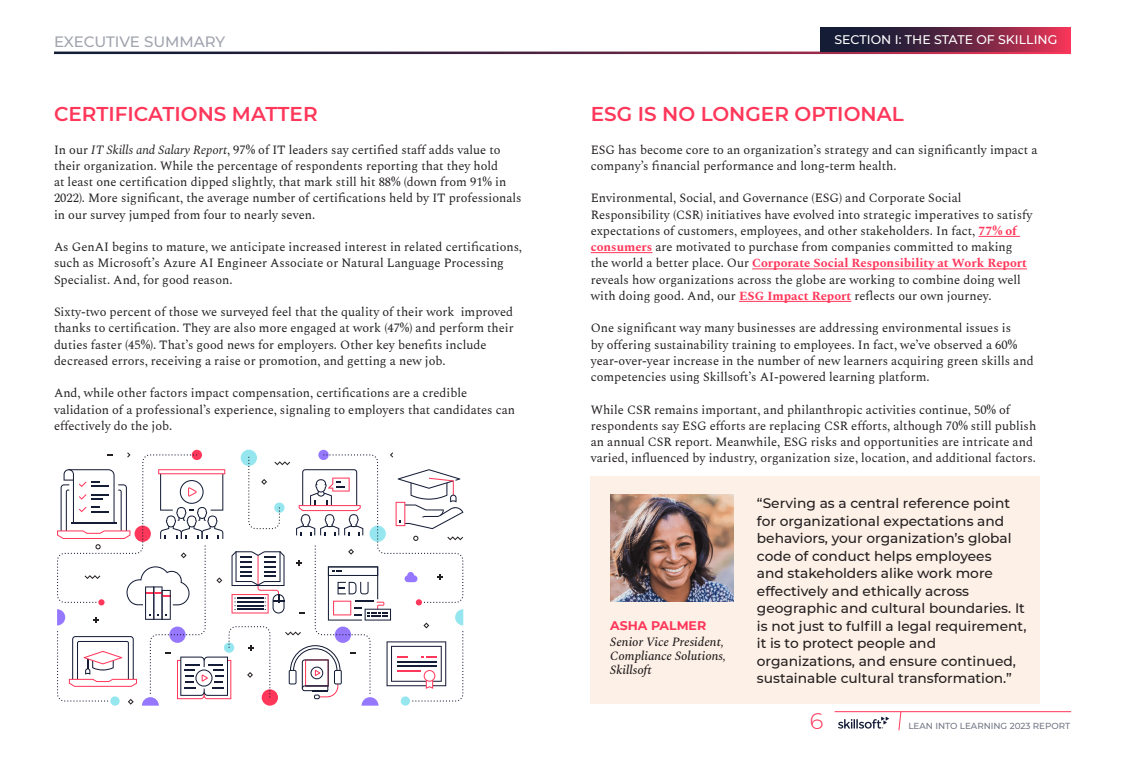
<style>
.page{position:relative;width:1125px;height:765px;background:#fff}
.page>*{position:absolute;margin:0;border:0;box-sizing:border-box;transform-origin:0 0}
.t1{font:300 22.5px "Montserrat";color:#ff375a}
.Sub_headig{font:600 20px "Montserrat";color:#ff375a}
.t2{font:500 15px "Montserrat";letter-spacing:-.005em;color:#a1a4ae}
.call_outs{font:500 13.75px/17.5px "Montserrat";color:#231f20}
.t3{font:12.5px/16.2px "Spectral";color:#231f20}
.t4{font:italic 500 12.5px/13.8px "Spectral";color:#231f20}
.t5{font:500 12.5px "Montserrat";color:#fff}
.t6{font:700 12.5px "Montserrat";color:#ff375a}
.t7{font:500 8.75px "Montserrat";color:#737786}
.s1{font-style:italic}
.s2{font-weight:700;color:#ff375a}
</style>
<div class="page">
<svg style="left:838px;top:717px;width:51px;height:12px"></svg>
<svg style="left:898px;top:712px;width:4px;height:19px"></svg>
<hr style="left:835px;top:711px;width:236px;height:1px;background:#ff375a">
<svg style="left:821px;top:28px;width:250px;height:24px;background:#632542"></svg>
<hr style="left:979px;top:236px;width:41px;height:1px;background:#ff375a">
<hr style="left:591px;top:252px;width:61px;height:1px;background:#ff375a">
<hr style="left:752px;top:269px;width:275px;height:1px;background:#ff375a">
<hr style="left:739px;top:301px;width:112px;height:1px;background:#ff375a">
<div style="left:590px;top:476px;width:450px;height:228px;background:#fdf0e6"></div>
<svg style="left:192px;top:450px;width:10px;height:10px"></svg>
<div style="left:241px;top:450px;width:16px;height:16px;background:#96e6f0;border-radius:50%"></div>
<div style="left:318px;top:450px;width:11px;height:10px;background:#9678ff;border-radius:50%"></div>
<svg style="left:57px;top:452px;width:406px;height:254px"></svg>
<img style="left:610px;top:495px;width:124px;height:106px">
<p class="t2" style="left:54px;top:32px;width:173px">EXECUTIVE SUMMARY</p>
<p class="Sub_headig" style="left:54px;top:100px;width:265px">CERTIFICATIONS MATTER</p>
<p class="t3" style="left:54px;top:140px;width:469px">In our <span class="s1">IT Skills and Salary Report</span>, 97% of IT leaders say certified staff adds value to their organization. While the percentage of respondents reporting that they hold<br>at least one certification dipped slightly, that mark still hit 88% (down from 91% in 2022). More significant, the average number of certifications held by IT professionals in our survey jumped from four to nearly seven.</p>
<p class="t3" style="left:54px;top:238px;width:470px">As GenAI begins to mature, we anticipate increased interest in related certifications, such as Microsoft’s Azure AI Engineer Associate or Natural Language Processing<br>Specialist. And, for good reason.</p>
<p class="t3" style="left:54px;top:303px;width:461px">Sixty-two percent of those we surveyed feel that the quality of their work improved thanks to certification. They are also more engaged at work (47%) and perform their duties faster (45%). That’s good news for employers. Other key benefits include decreased errors, receiving a raise or promotion, and getting a new job.</p>
<p class="t3" style="left:54px;top:384px;width:463px">And, while other factors impact compensation, certifications are a credible validation of a professional’s experience, signaling to employers that candidates can effectively do the job.</p>
<p class="t5" style="left:835px;top:31px;width:224px">SECTION I: THE STATE OF SKILLING</p>
<p class="Sub_headig" style="left:591px;top:100px;width:314px">ESG IS NO LONGER OPTIONAL</p>
<p class="t3" style="left:591px;top:140px;width:448px">ESG has become core to an organization’s strategy and can significantly impact a company’s financial performance and long-term health.</p>
<p class="t3" style="left:591px;top:189px;width:443px">Environmental, Social, and Governance (ESG) and Corporate Social Responsibility (CSR) initiatives have evolved into strategic imperatives to satisfy expectations of customers, employees, and other stakeholders. In fact, <span class="s2">77% of consumers</span> are motivated to purchase from companies committed to making the world a better place. Our <span class="s2">Corporate Social Responsibility at Work Report </span>reveals how organizations across the globe are working to combine doing well with doing good. And, our <span class="s2">ESG Impact Report</span> reflects our own journey.</p>
<p class="t3" style="left:591px;top:319px;width:444px">One significant way many businesses are addressing environmental issues is<br>by offering sustainability training to employees. In fact, we’ve observed a 60% year-over-year increase in the number of new learners acquiring green skills and competencies using Skillsoft’s AI-powered learning platform.</p>
<p class="t3" style="left:591px;top:400px;width:447px">While CSR remains important, and philanthropic activities continue, 50% of respondents say ESG efforts are replacing CSR efforts, although 70% still publish an annual CSR report. Meanwhile, ESG risks and opportunities are intricate and varied, influenced by industry, organization size, location, and additional factors.</p>
<p class="t6" style="left:610px;top:616px;width:97px">ASHA PALMER</p>
<p class="t4" style="left:610px;top:634px;width:117px">Senior Vice President,<br>Compliance Solutions,</p>
<p class="t4" style="left:610px;top:662px;width:45px">Skillsoft</p>
<p class="call_outs" style="left:757px;top:494px;width:271px">“Serving as a central reference point for organizational expectations and behaviors, your organization’s global code of conduct helps employees<br>and stakeholders alike work more effectively and ethically across geographic and cultural boundaries. It is not just to fulfill a legal requirement, it is to protect people and organizations, and ensure continued, sustainable cultural transformation.”</p>
<h1 class="t1" style="left:810px;top:705px;width:15px">6</h1>
<p class="t7" style="left:908px;top:720px;width:163px">LEAN INTO LEARNING 2023 REPORT</p>
</div>
